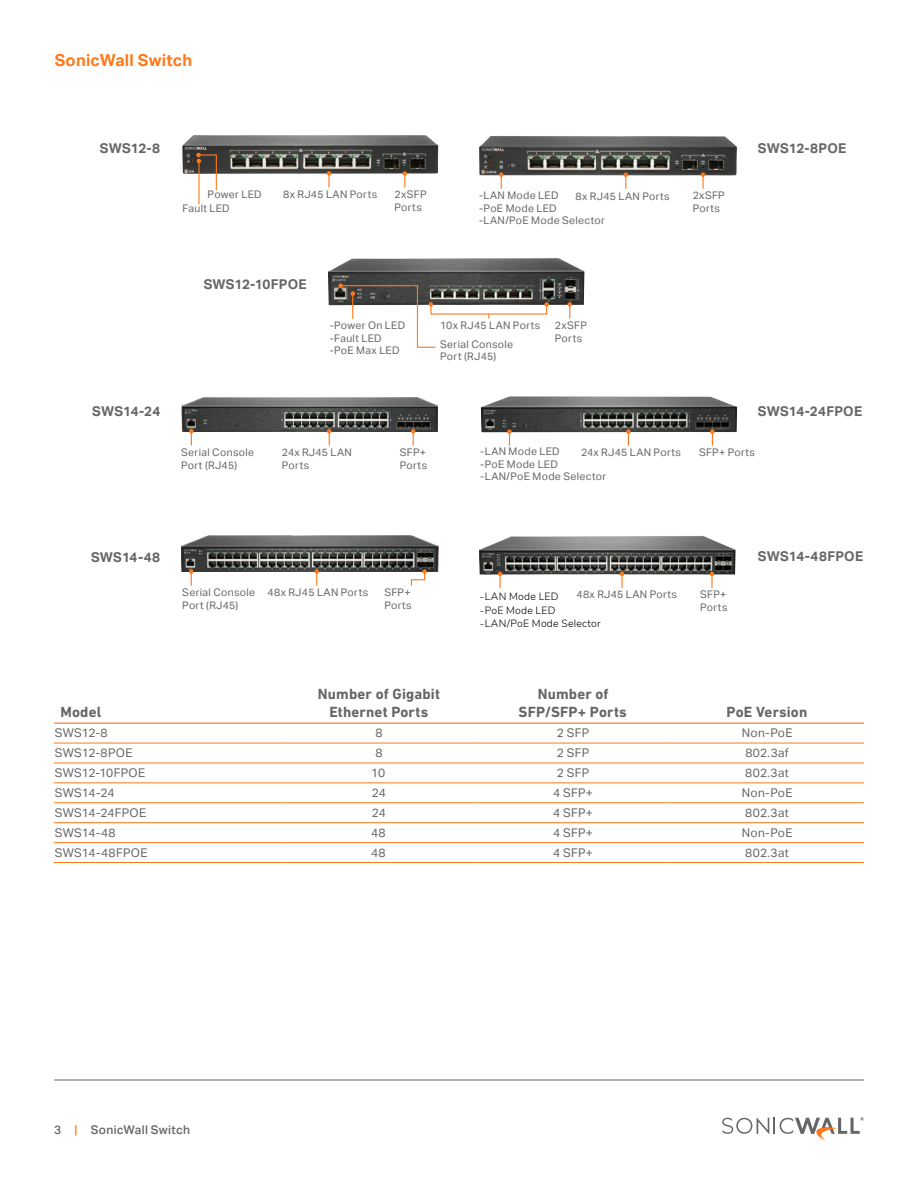
<style>
.page{position:relative;width:918px;height:1188px;background:#fff}
.page>*{position:absolute;margin:0;border:0;box-sizing:border-box;transform-origin:0 0}
.t1{font:700 16.5px "Aktiv Grotesk";letter-spacing:.015em;color:#ff791a}
.t2{font:700 15px/18px "DIN Next LT Pro";letter-spacing:.01em;color:#666;text-align:center}
.t3{font:700 13.5px "Aktiv Grotesk";letter-spacing:.015em;color:#666}
.t4{font:12px "Aktiv Grotesk";letter-spacing:.025em;color:#666}
.t5{font:500 12px "Aktiv Grotesk";letter-spacing:.025em;color:#666}
.t6{font:10.5px/12.6px "Aktiv Grotesk";letter-spacing:.03em;color:#666}
.t7{font:300 10.5px/13.5px "Nunito Sans";letter-spacing:.025em;color:#000}
.s1{color:#ff791a}
</style>
<div class="page">
<svg style="left:722px;top:1117px;width:142px;height:24px"></svg>
<hr style="left:54px;top:1080px;width:810px;height:1px;background:#666">
<hr style="left:54px;top:723px;width:228px;height:1px;background:#ff5d00">
<hr style="left:282px;top:723px;width:194px;height:1px;background:#ff5d00">
<hr style="left:476px;top:723px;width:194px;height:1px;background:#ff5d00">
<hr style="left:670px;top:723px;width:194px;height:1px;background:#ff5d00">
<hr style="left:54px;top:743px;width:228px;height:1px;background:#ff791a">
<hr style="left:282px;top:743px;width:194px;height:1px;background:#ff791a">
<hr style="left:476px;top:743px;width:194px;height:1px;background:#ff791a">
<hr style="left:670px;top:743px;width:194px;height:1px;background:#ff791a">
<hr style="left:54px;top:763px;width:228px;height:1px;background:#ff791a">
<hr style="left:282px;top:763px;width:194px;height:1px;background:#ff791a">
<hr style="left:476px;top:763px;width:194px;height:1px;background:#ff791a">
<hr style="left:670px;top:763px;width:194px;height:1px;background:#ff791a">
<hr style="left:54px;top:783px;width:228px;height:1px;background:#ff791a">
<hr style="left:282px;top:783px;width:194px;height:1px;background:#ff791a">
<hr style="left:476px;top:783px;width:194px;height:1px;background:#ff791a">
<hr style="left:670px;top:783px;width:194px;height:1px;background:#ff791a">
<hr style="left:54px;top:803px;width:228px;height:1px;background:#ff791a">
<hr style="left:282px;top:803px;width:194px;height:1px;background:#ff791a">
<hr style="left:476px;top:803px;width:194px;height:1px;background:#ff791a">
<hr style="left:670px;top:803px;width:194px;height:1px;background:#ff791a">
<hr style="left:54px;top:822px;width:228px;height:1px;background:#ff791a">
<hr style="left:282px;top:822px;width:194px;height:1px;background:#ff791a">
<hr style="left:476px;top:822px;width:194px;height:1px;background:#ff791a">
<hr style="left:670px;top:822px;width:194px;height:1px;background:#ff791a">
<hr style="left:54px;top:842px;width:228px;height:1px;background:#ff791a">
<hr style="left:282px;top:842px;width:194px;height:1px;background:#ff791a">
<hr style="left:476px;top:842px;width:194px;height:1px;background:#ff791a">
<hr style="left:670px;top:842px;width:194px;height:1px;background:#ff791a">
<hr style="left:54px;top:862px;width:228px;height:1px;background:#ff791a">
<hr style="left:282px;top:862px;width:194px;height:1px;background:#ff791a">
<hr style="left:476px;top:862px;width:194px;height:1px;background:#ff791a">
<hr style="left:670px;top:862px;width:194px;height:1px;background:#ff791a">
<img style="left:182px;top:135px;width:256px;height:39px">
<hr style="left:198px;top:161px;width:2px;height:43px;background:#ff791a">
<svg style="left:196px;top:153px;width:21px;height:38px"></svg>
<svg style="left:327px;top:171px;width:4px;height:17px"></svg>
<svg style="left:403px;top:171px;width:4px;height:17px"></svg>
<img style="left:328px;top:258px;width:257px;height:47px">
<svg style="left:544px;top:302px;width:5px;height:5px"></svg>
<svg style="left:568px;top:302px;width:4px;height:16px"></svg>
<svg style="left:338px;top:283px;width:99px;height:65px"></svg>
<img style="left:479px;top:136px;width:258px;height:39px">
<svg style="left:624px;top:172px;width:4px;height:17px"></svg>
<svg style="left:499px;top:172px;width:5px;height:17px"></svg>
<svg style="left:701px;top:172px;width:4px;height:17px"></svg>
<img style="left:182px;top:398px;width:256px;height:33px">
<svg style="left:327px;top:429px;width:4px;height:17px"></svg>
<svg style="left:189px;top:429px;width:5px;height:17px"></svg>
<svg style="left:411px;top:429px;width:4px;height:17px"></svg>
<img style="left:481px;top:396px;width:256px;height:36px">
<svg style="left:626px;top:429px;width:5px;height:17px"></svg>
<svg style="left:507px;top:429px;width:5px;height:17px"></svg>
<svg style="left:710px;top:429px;width:5px;height:17px"></svg>
<img style="left:182px;top:536px;width:256px;height:36px">
<svg style="left:315px;top:569px;width:4px;height:17px"></svg>
<svg style="left:410px;top:569px;width:17px;height:17px"></svg>
<svg style="left:189px;top:569px;width:4px;height:17px"></svg>
<img style="left:479px;top:536px;width:257px;height:39px">
<svg style="left:620px;top:572px;width:4px;height:16px"></svg>
<svg style="left:498px;top:572px;width:4px;height:16px"></svg>
<svg style="left:710px;top:572px;width:4px;height:16px"></svg>
<h1 class="t1" style="left:55px;top:50px;width:139px">SonicWall Switch</h1>
<p class="t3" style="left:100px;top:141px;width:62px">SWS12-8</p>
<p class="t3" style="left:758px;top:141px;width:90px">SWS12-8POE</p>
<p class="t6" style="left:182px;top:188px;width:81px;line-height:13.5px;text-indent:25px">Power LED<br>Fault LED</p>
<p class="t6" style="left:394px;top:188px;width:34px">2xSFP<br>Ports</p>
<p class="t6" style="left:283px;top:188px;width:96px">8x RJ45 LAN Ports</p>
<p class="t6" style="left:479px;top:189px;width:128px">-LAN Mode LED<br>-PoE Mode LED -LAN/PoE Mode Selector</p>
<p class="t6" style="left:693px;top:189px;width:34px">2xSFP<br>Ports</p>
<p class="t6" style="left:576px;top:190px;width:96px">8x RJ45 LAN Ports</p>
<p class="t3" style="left:204px;top:277px;width:105px">SWS12-10FPOE</p>
<p class="t6" style="left:330px;top:319px;width:77px">-Power On LED -Fault LED -PoE Max LED</p>
<p class="t6" style="left:440px;top:316px;width:102px;line-height:18.6px">10x RJ45 LAN Ports<br>Serial Console</p>
<p class="t6" style="left:440px;top:350px;width:58px">Port (RJ45)</p>
<p class="t6" style="left:555px;top:319px;width:34px">2xSFP<br>Ports</p>
<p class="t3" style="left:92px;top:403px;width:70px">SWS14-24</p>
<p class="t3" style="left:758px;top:403px;width:106px">SWS14-24FPOE</p>
<p class="t6" style="left:181px;top:446px;width:75px">Serial Console<br>Port (RJ45)</p>
<p class="t6" style="left:400px;top:446px;width:29px">SFP+<br>Ports</p>
<p class="t6" style="left:480px;top:445px;width:128px">-LAN Mode LED<br>-PoE Mode LED -LAN/PoE Mode Selector</p>
<p class="t6" style="left:282px;top:446px;width:72px">24x RJ45 LAN<br>Ports</p>
<p class="t6" style="left:581px;top:446px;width:101px">24x RJ45 LAN Ports</p>
<p class="t6" style="left:699px;top:446px;width:58px">SFP+ Ports</p>
<p class="t3" style="left:91px;top:549px;width:71px">SWS14-48</p>
<p class="t3" style="left:758px;top:549px;width:107px">SWS14-48FPOE</p>
<h2 class="t2" style="left:60px;top:703px;width:42px">Model</h2>
<p class="t6" style="left:182px;top:586px;width:75px">Serial Console<br>Port (RJ45)</p>
<p class="t6" style="left:268px;top:586px;width:102px">48x RJ45 LAN Ports</p>
<p class="t6" style="left:384px;top:586px;width:29px">SFP+<br>Ports</p>
<p class="t7" style="left:480px;top:589px;width:122px">-LAN Mode LED<br>-PoE Mode LED -LAN/PoE Mode Selector</p>
<p class="t6" style="left:576px;top:589px;width:102px">48x RJ45 LAN Ports</p>
<p class="t6" style="left:700px;top:589px;width:29px">SFP+<br>Ports</p>
<h2 class="t2" style="left:318px;top:685px;width:124px">Number of Gigabit<br>Ethernet Ports</h2>
<h2 class="t2" style="left:519px;top:685px;width:110px">Number of<br>SFP/SFP+ Ports</h2>
<h2 class="t2" style="left:727px;top:703px;width:82px">PoE Version</h2>
<p class="t4" style="left:55px;top:726px;width:54px">SWS12-8</p>
<p class="t4" style="left:375px;top:726px;width:9px">8</p>
<p class="t4" style="left:557px;top:726px;width:34px">2 SFP</p>
<p class="t4" style="left:742px;top:726px;width:52px">Non-PoE</p>
<p class="t4" style="left:55px;top:746px;width:79px">SWS12-8POE</p>
<p class="t4" style="left:375px;top:746px;width:9px">8</p>
<p class="t4" style="left:557px;top:746px;width:34px">2 SFP</p>
<p class="t4" style="left:745px;top:746px;width:45px">802.3af</p>
<p class="t4" style="left:55px;top:766px;width:92px">SWS12-10FPOE</p>
<p class="t4" style="left:371px;top:766px;width:15px">10</p>
<p class="t4" style="left:557px;top:766px;width:34px">2 SFP</p>
<p class="t4" style="left:745px;top:766px;width:45px">802.3at</p>
<p class="t4" style="left:55px;top:786px;width:61px">SWS14-24</p>
<p class="t4" style="left:372px;top:786px;width:16px">24</p>
<p class="t4" style="left:553px;top:786px;width:41px">4 SFP+</p>
<p class="t4" style="left:742px;top:786px;width:52px">Non-PoE</p>
<p class="t4" style="left:55px;top:806px;width:93px">SWS14-24FPOE</p>
<p class="t4" style="left:372px;top:806px;width:16px">24</p>
<p class="t4" style="left:553px;top:806px;width:41px">4 SFP+</p>
<p class="t4" style="left:745px;top:806px;width:45px">802.3at</p>
<p class="t4" style="left:55px;top:826px;width:63px">SWS14-48</p>
<p class="t4" style="left:371px;top:826px;width:16px">48</p>
<p class="t4" style="left:553px;top:826px;width:41px">4 SFP+</p>
<p class="t4" style="left:742px;top:826px;width:52px">Non-PoE</p>
<p class="t4" style="left:55px;top:846px;width:94px">SWS14-48FPOE</p>
<p class="t4" style="left:371px;top:846px;width:16px">48</p>
<p class="t4" style="left:553px;top:846px;width:41px">4 SFP+</p>
<p class="t4" style="left:745px;top:846px;width:45px">802.3at</p>
<p class="t5" style="left:54px;top:1123px;width:138px">3 <span class="s1">|</span> SonicWall Switch</p>
</div>
